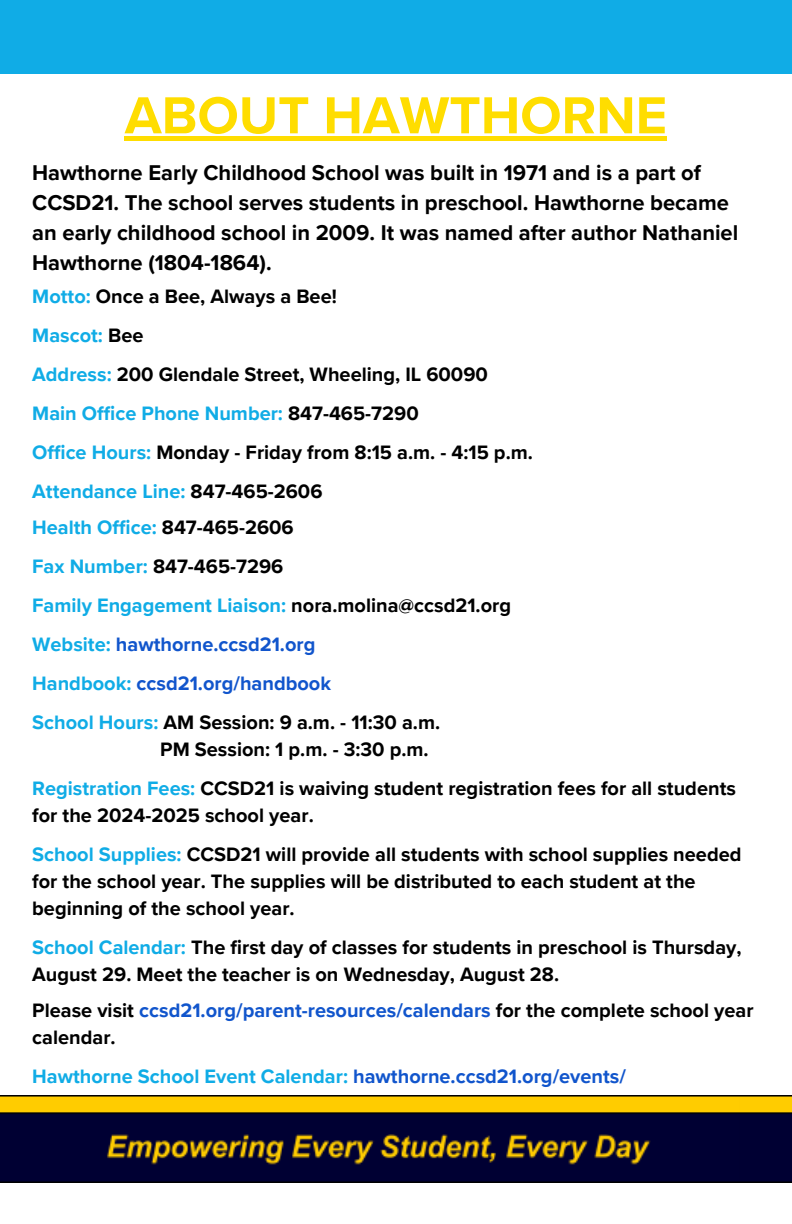
<style>
.page{position:relative;width:792px;height:1224px;background:#fff}
.page>*{position:absolute;margin:0;border:0;box-sizing:border-box;transform-origin:0 0}
.t1{font:700 54px "Proxima Nova";color:#fd0}
.t2{font:700 22px/30px "Proxima Nova";color:#000}
.t3{font:700 20px/27px "Proxima Nova";color:#000}
.t4{font:700 20px "Proxima Nova";color:#10ace6}
.t5{font:700 20px "Proxima Nova";color:#15c}
.s1{color:#10ace6}
.s2{color:#000}
.s3{color:#15c}
</style>
<div class="page">
<img style="left:34px;top:1096px;width:706px;height:87px">
<img style="left:0;top:1096px;width:34px;height:87px">
<div style="left:0;top:0;width:792px;height:73px;background:#10ace6"></div>
<img style="left:740px;top:1096px;width:52px;height:87px">
<div style="left:125px;top:136px;width:542px;height:5px;background:#fd0"></div>
<p class="t1" style="left:125px;top:84px;width:544px">ABOUT HAWTHORNE</p>
<p class="t2" style="left:32px;top:158px;width:708px">Hawthorne Early Childhood School was built in 1971 and is a part of CCSD21. The school serves students in preschool. Hawthorne became an early childhood school in 2009. It was named after author Nathaniel Hawthorne (1804-1864).</p>
<h1 class="t3" style="left:32px;top:283px;width:306px"><span class="s1">Motto:</span> Once a Bee, Always a Bee!</h1>
<p class="t4" style="left:32px;top:324px;width:113px">Mascot: <span class="s2">Bee</span></p>
<p class="t3" style="left:32px;top:361px;width:457px"><span class="s1">Address:</span> 200 Glendale Street, Wheeling, IL 60090</p>
<p class="t4" style="left:32px;top:402px;width:388px">Main Office Phone Number: <span class="s2">847-465-7290</span></p>
<p class="t3" style="left:32px;top:439px;width:502px"><span class="s1">Office Hours:</span> Monday - Friday from 8:15 a.m. - 4:15 p.m.</p>
<p class="t4" style="left:32px;top:480px;width:292px">Attendance Line: <span class="s2">847-465-2606</span></p>
<p class="t4" style="left:32px;top:516px;width:263px">Health Office: <span class="s2">847-465-2606</span></p>
<p class="t3" style="left:32px;top:553px;width:253px"><span class="s1">Fax Number:</span> 847-465-7296</p>
<p class="t4" style="left:32px;top:594px;width:480px">Family Engagement Liaison: <span class="s2">nora.molina@ccsd21.org</span></p>
<p class="t5" style="left:32px;top:633px;width:285px"><span class="s1">Website:</span> hawthorne.ccsd21.org</p>
<p class="t5" style="left:32px;top:672px;width:300px"><span class="s1">Handbook:</span> ccsd21.org/handbook</p>
<p class="t3" style="left:32px;top:709px;width:409px"><span class="s1">School Hours:</span> AM Session: 9 a.m. - 11:30 a.m.</p>
<p class="t3" style="left:160px;top:736px;width:270px">PM Session: 1 p.m. - 3:30 p.m.</p>
<p class="t3" style="left:32px;top:775px;width:705px"><span class="s1">Registration Fees:</span> CCSD21 is waiving student registration fees for all students for the 2024-2025 school year.</p>
<p class="t3" style="left:32px;top:841px;width:711px"><span class="s1">School Supplies:</span> CCSD21 will provide all students with school supplies needed for the school year. The supplies will be distributed to each student at the beginning of the school year.</p>
<p class="t3" style="left:32px;top:934px;width:711px"><span class="s1">School Calendar:</span> The first day of classes for students in preschool is Thursday,<br>August 29. Meet the teacher is on Wednesday, August 28.</p>
<p class="t3" style="left:32px;top:997px;width:723px">Please visit <span class="s3">ccsd21.org/parent-resources/calendars</span> for the complete school year calendar.</p>
<p class="t4" style="left:32px;top:1065px;width:595px">Hawthorne School Event Calendar: <span class="s3">hawthorne.ccsd21.org/events/</span></p>
</div>
